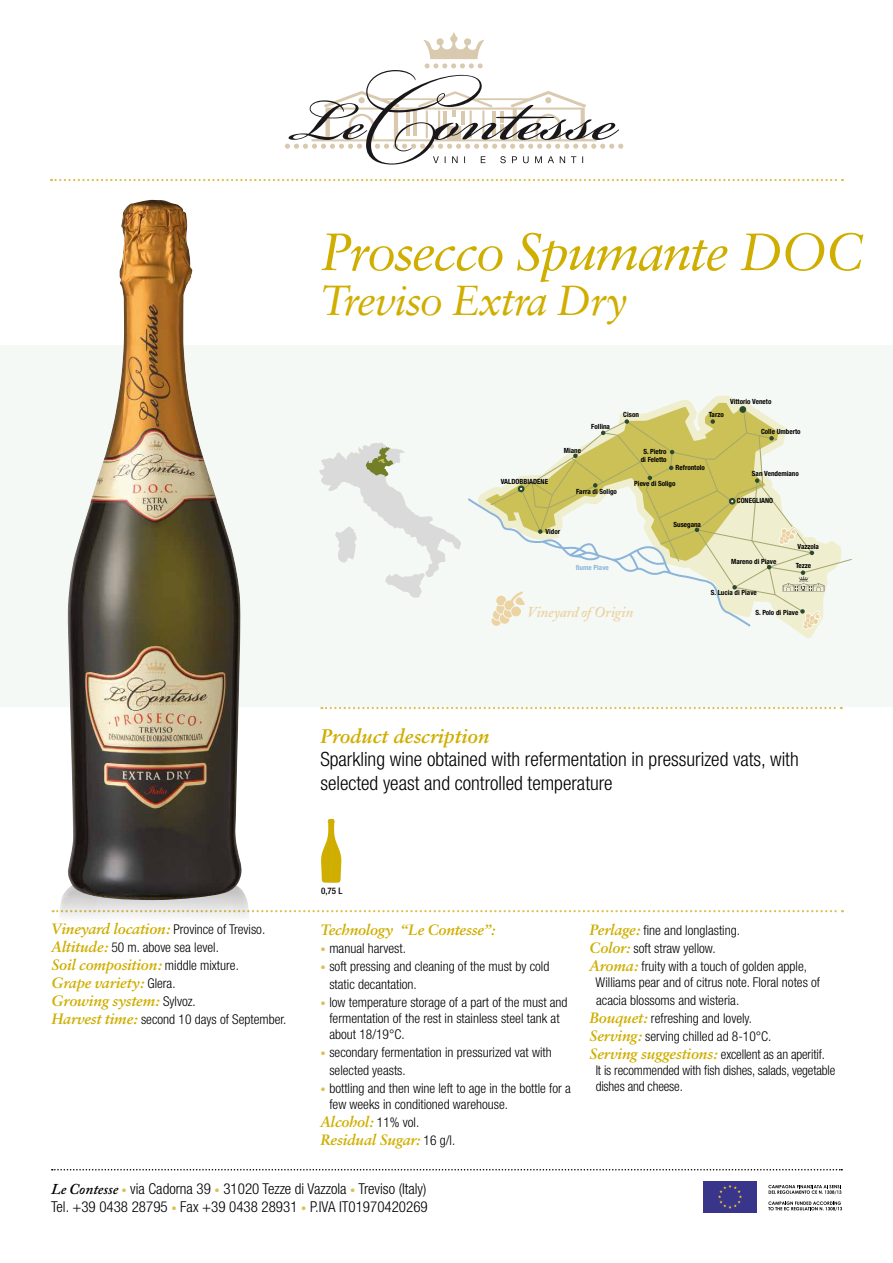
<style>
.page{position:relative;width:893px;height:1263px;background:#fff}
.page>*{position:absolute;margin:0;border:0;box-sizing:border-box;transform-origin:0 0}
.t1{font:52.5px "Sabon Italic Os F";letter-spacing:-.04em;color:#cfae00}
.t2{font:42px "Sabon Italic Os F";letter-spacing:-.03em;color:#cfae00}
.t3{font:300 condensed 19.65px/23.7px "Helvetica Neue";color:#000}
.t4{font:19.65px "Sabon Bold Italic Os F";color:#cfae00}
.t5{font:15px/18px "Sabon Bold Italic Os F";letter-spacing:-.015em;color:#cfae00}
.t6{font:300 condensed 15px/18px "Helvetica Neue";color:#000}
.t7{font:italic 600 15px "Adobe Caslon";letter-spacing:-.02em;color:#ecd3a3}
.t8{font:300 condensed 13.5px/18px "Helvetica Neue";color:#000}
.t9{font:500 condensed 9px "Helvetica Neue";color:#000}
.t10{font:700 condensed 7.05px/7.1px "Helvetica Neue";color:#000;text-align:center}
.t11{font:700 condensed 7.05px "Helvetica Neue";color:#8ab4da}
.s1{font-family:"Sabon Bold Italic Os F";font-weight:400;font-stretch:normal;font-size:15px;color:#cfae00}
.s2{font-family:"Helvetica Neue";font-weight:300;font-stretch:condensed;font-size:13.5px;color:#000}
.s3{font-size:10.5px;color:#dcc052}
.s4{font-family:"Adobe Caslon";font-weight:600;font-style:italic;font-stretch:normal}
</style>
<div class="page">
<div style="left:0;top:345px;width:893px;height:362px;background:#f5f9f5"></div>
<svg style="left:51px;top:179px;width:792px;height:2px"></svg>
<svg style="left:53px;top:910px;width:790px;height:2px"></svg>
<svg style="left:321px;top:707px;width:521px;height:2px"></svg>
<svg style="left:52px;top:1169px;width:790px;height:1px"></svg>
<svg style="left:285px;top:32px;width:338px;height:133px"></svg>
<img style="left:59px;top:889px;width:191px;height:28px">
<svg style="left:319px;top:443px;width:142px;height:155px"></svg>
<img style="left:68px;top:200px;width:174px;height:700px">
<svg style="left:321px;top:819px;width:20px;height:64px"></svg>
<svg style="left:768px;top:1185px;width:73px;height:9px"></svg>
<svg style="left:768px;top:1201px;width:74px;height:10px"></svg>
<div style="left:703px;top:1181px;width:54px;height:31px;background:#39358b"></div>
<svg style="left:718px;top:1185px;width:24px;height:24px"></svg>
<svg style="left:661px;top:402px;width:94px;height:6px"></svg>
<svg style="left:468px;top:408px;width:384px;height:231px"></svg>
<h1 class="t1" style="left:320px;top:221px;width:544px">Prosecco Spumante DOC</h1>
<h2 class="t2" style="left:320px;top:276px;width:308px">Treviso Extra Dry</h2>
<p class="t10" style="left:501px;top:478px;width:49px">VALDOBBIADENE</p>
<p class="t10" style="left:591px;top:423px;width:20px">Follina</p>
<p class="t10" style="left:623px;top:411px;width:17px">Cison</p>
<p class="t10" style="left:730px;top:398px;width:43px">Vittorio Veneto</p>
<p class="t10" style="left:761px;top:428px;width:41px">Colle Umberto</p>
<p class="t10" style="left:709px;top:411px;width:17px">Tarzo</p>
<p class="t10" style="left:564px;top:446px;width:19px">Miane</p>
<p class="t10" style="left:576px;top:488px;width:42px">Farra di Soligo</p>
<p class="t10" style="left:641px;top:448px;width:28px">S. Pietro di Feletto</p>
<p class="t10" style="left:676px;top:464px;width:31px">Refrontolo</p>
<p class="t10" style="left:634px;top:479px;width:43px">Pieve di Soligo</p>
<p class="t10" style="left:752px;top:470px;width:49px">San Vendemiano</p>
<p class="t10" style="left:737px;top:497px;width:38px">CONEGLIANO</p>
<p class="t10" style="left:546px;top:528px;width:16px">Vidor</p>
<p class="t11" style="left:576px;top:563px;width:34px">fiume Piave</p>
<p class="t7" style="left:527px;top:603px;width:107px">Vineyard of Origin</p>
<p class="t10" style="left:673px;top:520px;width:29px">Susegana</p>
<p class="t10" style="left:731px;top:558px;width:47px">Mareno di Piave</p>
<p class="t10" style="left:797px;top:543px;width:23px">Vazzola</p>
<p class="t10" style="left:796px;top:562px;width:17px">Tezze</p>
<p class="t10" style="left:711px;top:589px;width:47px">S. Lucia di Piave</p>
<p class="t10" style="left:755px;top:609px;width:44px">S. Polo di Piave</p>
<h3 class="t4" style="left:320px;top:724px;width:171px">Product description</h3>
<h3 class="t3" style="left:320px;top:747px;width:480px">Sparkling wine obtained with refermentation in pressurized vats, with selected yeast and controlled temperature</h3>
<p class="t8" style="left:52px;top:920px;width:215px"><span class="s1">Vineyard location:</span> Province of Treviso.<br><span class="s1">Altitude:</span> 50 m. above sea level.</p>
<p class="t5" style="left:52px;top:956px;width:189px">Soil composition: <span class="s2">middle mixture.<br></span>Grape variety: <span class="s2">Glera.<br></span>Growing system: <span class="s2">Sylvoz.</span></p>
<p class="t8" style="left:52px;top:1010px;width:236px"><span class="s1">Harvest time:</span> second 10 days of September.</p>
<p class="t9" style="left:321px;top:886px;width:23px">0,75 L</p>
<p class="t5" style="left:320px;top:920px;width:176px">Technology “Le Contesse”:</p>
<p class="t8" style="left:320px;top:939px;width:87px"><span class="s3">•</span> manual harvest.</p>
<p class="t8" style="left:329px;top:957px;width:222px;text-indent:-9px"><span class="s3">•</span> soft pressing and cleaning of the must by cold static decantation.</p>
<p class="t8" style="left:329px;top:994px;width:240px;line-height:16.2px;text-indent:-9px"><span class="s3">•</span> low temperature storage of a part of the must and fermentation of the rest in stainless steel tank at about 18/19°C.</p>
<p class="t8" style="left:329px;top:1043px;width:224px;text-indent:-9px"><span class="s3">•</span> secondary fermentation in pressurized vat with selected yeasts.</p>
<p class="t8" style="left:329px;top:1080px;width:243px;line-height:16.2px;text-indent:-9px"><span class="s3">•</span> bottling and then wine left to age in the bottle for a few weeks in conditioned warehouse.</p>
<p class="t5" style="left:320px;top:1113px;width:136px">Alcohol: <span class="s2">11% vol.<br></span>Residual Sugar: <span class="s2">16 g/l.</span></p>
<p class="t6" style="left:51px;top:1179px;width:378px"><span class="s4">Le Contesse</span> <span class="s3">•</span> via Cadorna 39 <span class="s3">•</span> 31020 Tezze di Vazzola <span class="s3">•</span> Treviso (Italy)<br>Tel. +39 0438 28795 <span class="s3">•</span> Fax +39 0438 28931 <span class="s3">•</span> P.IVA IT01970420269</p>
<p class="t8" style="left:590px;top:921px;width:219px"><span class="s1">Perlage:</span> fine and longlasting.<br><span class="s1">Color:</span> soft straw yellow.<br><span class="s1">Aroma:</span> fruity with a touch of golden apple,</p>
<p class="t8" style="left:596px;top:973px;width:226px">Williams pear and of citrus note. Floral notes of</p>
<p class="t8" style="left:596px;top:991px;width:145px">acacia blossoms and wisteria.</p>
<p class="t8" style="left:590px;top:1009px;width:164px"><span class="s1">Bouquet:</span> refreshing and lovely.</p>
<p class="t8" style="left:590px;top:1027px;width:183px"><span class="s1">Serving:</span> serving chilled ad 8-10°C.</p>
<p class="t8" style="left:590px;top:1045px;width:237px"><span class="s1">Serving suggestions:</span> excellent as an aperitif.</p>
<p class="t8" style="left:596px;top:1062px;width:241px;line-height:16.2px">It is recommended with fish dishes, salads, vegetable dishes and cheese.</p>
</div>
